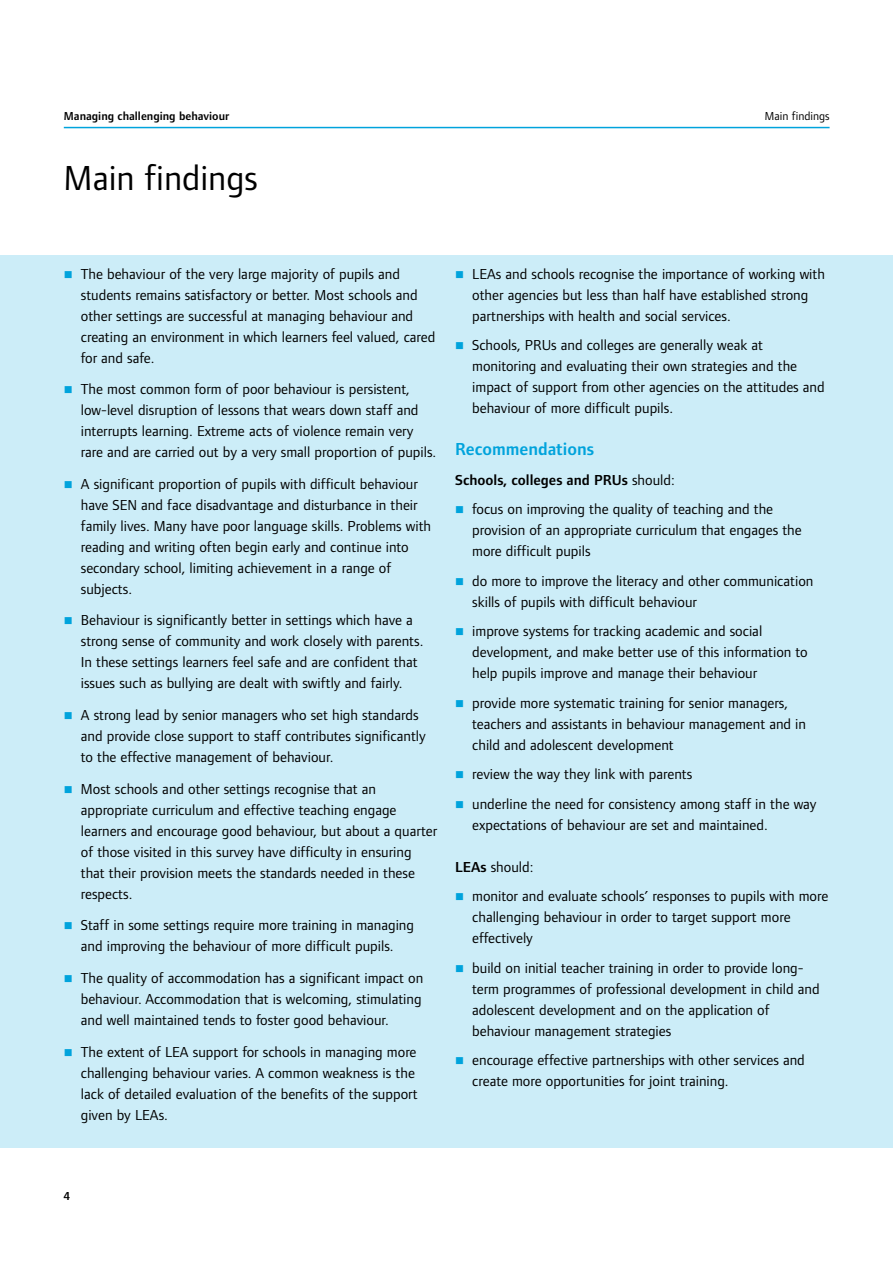
<style>
.page{position:relative;width:893px;height:1263px;background:#fff}
.page>*{position:absolute;margin:0;border:0;box-sizing:border-box;transform-origin:0 0}
.t1{font:36px "Foundry Form Sans";color:#000}
.t2{font:600 18px "Foundry Form Sans";color:#00a3dc}
.t3{font:15px/21px "Foundry Form Sans";color:#000}
.t4{font:600 12px "Foundry Form Sans";color:#000}
.t5{font:12px "Foundry Form Sans";color:#000}
.s1{font-weight:600}
</style>
<div class="page">
<hr style="left:64px;top:127px;width:765px;height:1px;background:#00a3dc">
<div style="left:0;top:255px;width:892px;height:893px;background:#ccedf8"></div>
<p class="t4" style="left:64px;top:111px;width:167px">Managing challenging behaviour</p>
<p class="t5" style="left:764px;top:112px;width:66px">Main findings</p>
<h1 class="t1" style="left:64px;top:165px;width:195px">Main findings</h1>
<p class="t3" style="left:81px;top:265px;width:356px">The behaviour of the very large majority of pupils and students remains satisfactory or better. Most schools and other settings are successful at managing behaviour and creating an environment in which learners feel valued, cared for and safe.</p>
<p class="t3" style="left:81px;top:380px;width:357px">The most common form of poor behaviour is persistent, low-level disruption of lessons that wears down staff and interrupts learning. Extreme acts of violence remain very rare and are carried out by a very small proportion of pupils.</p>
<p class="t3" style="left:81px;top:475px;width:352px">A significant proportion of pupils with difficult behaviour have SEN and face disadvantage and disturbance in their family lives. Many have poor language skills. Problems with reading and writing often begin early and continue into secondary school, limiting achievement in a range of subjects.</p>
<p class="t3" style="left:81px;top:611px;width:344px">Behaviour is significantly better in settings which have a strong sense of community and work closely with parents.<br>In these settings learners feel safe and are confident that issues such as bullying are dealt with swiftly and fairly.</p>
<p class="t3" style="left:81px;top:706px;width:346px">A strong lead by senior managers who set high standards and provide close support to staff contributes significantly to the effective management of behaviour.</p>
<p class="t3" style="left:81px;top:780px;width:358px">Most schools and other settings recognise that an appropriate curriculum and effective teaching engage learners and encourage good behaviour, but about a quarter of those visited in this survey have difficulty in ensuring that their provision meets the standards needed in these respects.</p>
<p class="t3" style="left:81px;top:916px;width:335px">Staff in some settings require more training in managing and improving the behaviour of more difficult pupils.</p>
<p class="t3" style="left:81px;top:969px;width:344px;text-align:justify">The quality of accommodation has a significant impact on behaviour. Accommodation that is welcoming, stimulating and well maintained tends to foster good behaviour.</p>
<p class="t3" style="left:81px;top:1043px;width:338px">The extent of LEA support for schools in managing more challenging behaviour varies. A common weakness is the lack of detailed evaluation of the benefits of the support given by LEAs.</p>
<p class="t3" style="left:472px;top:265px;width:354px">LEAs and schools recognise the importance of working with other agencies but less than half have established strong partnerships with health and social services.</p>
<p class="t3" style="left:472px;top:336px;width:354px">Schools, PRUs and colleges are generally weak at monitoring and evaluating their own strategies and the impact of support from other agencies on the attitudes and behaviour of more difficult pupils.</p>
<p class="t2" style="left:455px;top:442px;width:140px">Recommendations</p>
<p class="t3" style="left:472px;top:466px;width:302px;line-height:29.5px;text-indent:-17px"><span class="s1">Schools, colleges and PRUs</span> should:<br>focus on improving the quality of teaching and the</p>
<p class="t3" style="left:472px;top:521px;width:331px">provision of an appropriate curriculum that engages the more difficult pupils</p>
<p class="t3" style="left:472px;top:572px;width:343px">do more to improve the literacy and other communication skills of pupils with difficult behaviour</p>
<p class="t3" style="left:472px;top:622px;width:337px">improve systems for tracking academic and social development, and make better use of this information to help pupils improve and manage their behaviour</p>
<p class="t3" style="left:472px;top:694px;width:335px">provide more systematic training for senior managers, teachers and assistants in behaviour management and in child and adolescent development</p>
<p class="t3" style="left:472px;top:761px;width:346px;line-height:29.5px">review the way they link with parents<br>underline the need for consistency among staff in the way</p>
<p class="t3" style="left:472px;top:816px;width:297px">expectations of behaviour are set and maintained.</p>
<p class="t3" style="left:472px;top:853px;width:357px;line-height:29.5px;text-indent:-17px"><span class="s1">LEAs</span> should:<br>monitor and evaluate schools’ responses to pupils with more</p>
<p class="t3" style="left:472px;top:908px;width:320px">challenging behaviour in order to target support more effectively</p>
<p class="t3" style="left:472px;top:959px;width:349px">build on initial teacher training in order to provide long&shy;term programmes of professional development in child and adolescent development and on the application of behaviour management strategies</p>
<p class="t3" style="left:472px;top:1051px;width:334px">encourage effective partnerships with other services and create more opportunities for joint training.</p>
<p class="t4" style="left:64px;top:1191px;width:7px">4</p>
</div>
